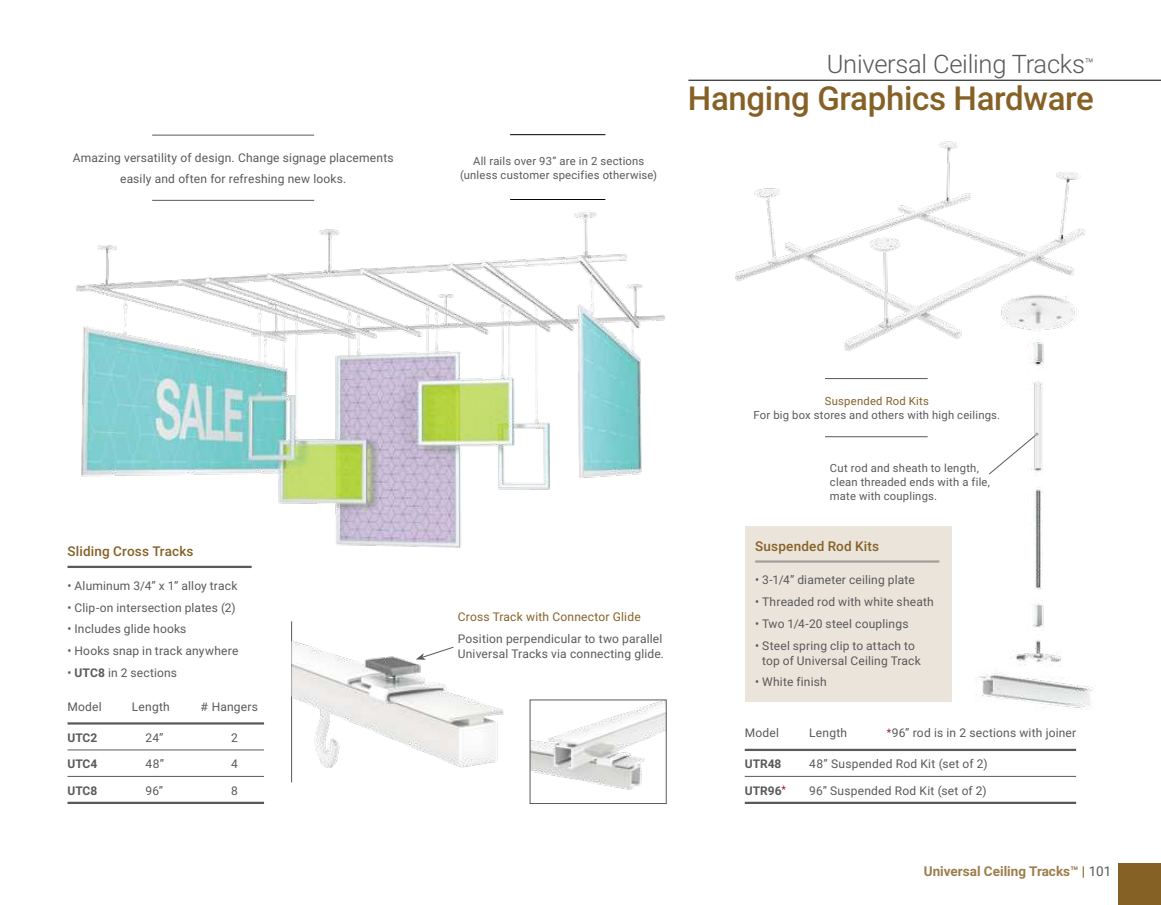
<style>
.page{position:relative;width:1161px;height:905px;background:#fff}
.page>*{position:absolute;margin:0;border:0;box-sizing:border-box;transform-origin:0 0}
.t1{font:500 33px "Roboto";letter-spacing:-.01em;color:#866126}
.t2{font:300 25.5px "Roboto";letter-spacing:-.01em;color:#58595b}
.t3{font:500 13.5px "Roboto";letter-spacing:.015em;color:#866126}
.t4{font:700 13.5px "Roboto";color:#9e7d4d}
.t5{font:12px/15px "Roboto";letter-spacing:.015em;color:#58595b;text-align:center}
.t6{font:12px "Roboto";letter-spacing:.015em;color:#866126}
.t7{font:700 12px "Roboto";color:#58595b}
.t8{font:11.25px/14.1px "Roboto";letter-spacing:.02em;color:#58595b}
.t9{font:11.25px "Roboto";letter-spacing:.02em;color:#866126}
.s1{font-weight:700}
.s2{font-size:10.5px;color:#9b1b3c}
.s3{font-weight:400;font-size:10.5px;color:#9b1b3c}
.s4{color:#866126}
.s5{font-weight:400;color:#58595b}
</style>
<div class="page">
<div style="left:745px;top:526px;width:207px;height:175px;background:#ebe4da"></div>
<div style="left:1119px;top:863px;width:42px;height:41px;background:#866126"></div>
<hr style="left:689px;top:80px;width:472px;height:1px;background:#000">
<hr style="left:68px;top:565px;width:184px;height:3px;background:#58595b">
<hr style="left:68px;top:722px;width:196px;height:2px;background:#58595b">
<hr style="left:68px;top:749px;width:196px;height:1px;background:#58595b">
<hr style="left:68px;top:776px;width:196px;height:1px;background:#58595b">
<hr style="left:68px;top:801px;width:196px;height:3px;background:#58595b">
<hr style="left:745px;top:748px;width:331px;height:3px;background:#58595b">
<hr style="left:745px;top:776px;width:331px;height:1px;background:#58595b">
<hr style="left:745px;top:801px;width:331px;height:3px;background:#58595b">
<img style="left:292px;top:638px;width:212px;height:144px">
<hr style="left:291px;top:621px;width:1px;height:161px;background:#58595b">
<img style="left:75px;top:199px;width:590px;height:349px">
<img style="left:532px;top:701px;width:133px;height:89px">
<div style="left:530px;top:699px;width:137px;height:105px;border:1px solid #58595b"></div>
<svg style="left:416px;top:646px;width:38px;height:13px"></svg>
<hr style="left:152px;top:135px;width:162px;height:1px;background:#58595b">
<hr style="left:152px;top:200px;width:162px;height:1px;background:#58595b">
<img style="left:977px;top:406px;width:117px;height:302px">
<img style="left:735px;top:141px;width:351px;height:265px">
<hr style="left:755px;top:560px;width:184px;height:2px;background:#58595b">
<hr style="left:825px;top:378px;width:103px;height:1px;background:#58595b">
<hr style="left:825px;top:436px;width:103px;height:1px;background:#58595b">
<svg style="left:988px;top:432px;width:51px;height:43px"></svg>
<hr style="left:510px;top:134px;width:95px;height:1px;background:#000">
<hr style="left:510px;top:199px;width:95px;height:1px;background:#000">
<p class="t5" style="left:73px;top:148px;width:322px;line-height:21px">Amazing versatility of design. Change signage placements easily and often for refreshing new looks.</p>
<p class="t8" style="left:460px;top:154px;width:199px;text-align:center">All rails over 93” are in 2 sections (unless customer specifies otherwise)</p>
<h2 class="t2" style="left:827px;top:54px;width:269px">Universal Ceiling Tracks<sup>™</sup></h2>
<h1 class="t1" style="left:688px;top:86px;width:407px">Hanging Graphics Hardware</h1>
<p class="t3" style="left:68px;top:546px;width:128px">Sliding Cross Tracks</p>
<p class="t5" style="left:68px;top:579px;width:172px">• Aluminum 3/4” x 1” alloy track</p>
<p class="t5" style="left:68px;top:600px;width:170px">• Clip-on intersection plates (2)</p>
<p class="t5" style="left:68px;top:622px;width:120px">• Includes glide hooks</p>
<p class="t5" style="left:68px;top:644px;width:172px">• Hooks snap in track anywhere</p>
<p class="t5" style="left:68px;top:666px;width:111px">• <span class="s1">UTC8</span> in 2 sections</p>
<p class="t5" style="left:68px;top:699px;width:36px">Model</p>
<p class="t5" style="left:132px;top:699px;width:39px">Length</p>
<p class="t5" style="left:201px;top:699px;width:59px"># Hangers</p>
<p class="t7" style="left:68px;top:732px;width:31px">UTC2</p>
<p class="t5" style="left:146px;top:730px;width:20px">24”</p>
<p class="t5" style="left:231px;top:730px;width:8px">2</p>
<p class="t7" style="left:68px;top:759px;width:31px">UTC4</p>
<p class="t5" style="left:146px;top:757px;width:20px">48”</p>
<p class="t5" style="left:231px;top:757px;width:8px">4</p>
<p class="t7" style="left:68px;top:785px;width:31px">UTC8</p>
<p class="t5" style="left:146px;top:783px;width:19px">96”</p>
<p class="t5" style="left:231px;top:783px;width:8px">8</p>
<p class="t6" style="left:458px;top:611px;width:184px">Cross Track with Connector Glide</p>
<p class="t5" style="left:458px;top:630px;width:208px;text-align:left">Position perpendicular to two parallel<br>Universal Tracks via connecting glide.</p>
<p class="t9" style="left:825px;top:396px;width:106px">Suspended Rod Kits</p>
<p class="t8" style="left:754px;top:409px;width:248px">For big box stores and others with high ceilings.</p>
<p class="t8" style="left:830px;top:461px;width:162px">Cut rod and sheath to length, clean threaded ends with a file, mate with couplings.</p>
<p class="t3" style="left:755px;top:540px;width:126px">Suspended Rod Kits</p>
<p class="t5" style="left:755px;top:573px;width:161px">• 3-1/4” diameter ceiling plate</p>
<p class="t5" style="left:755px;top:595px;width:180px">• Threaded rod with white sheath</p>
<p class="t5" style="left:755px;top:617px;width:155px">• Two 1/4-20 steel couplings</p>
<p class="t5" style="left:755px;top:638px;width:167px">• Steel spring clip to attach to top of Universal Ceiling Track</p>
<p class="t5" style="left:755px;top:675px;width:73px">• White finish</p>
<p class="t5" style="left:887px;top:726px;width:191px"><span class="s2">*</span>96” rod is in 2 sections with joiner</p>
<p class="t5" style="left:745px;top:726px;width:36px">Model</p>
<p class="t5" style="left:809px;top:726px;width:39px">Length</p>
<p class="t7" style="left:745px;top:759px;width:38px">UTR48</p>
<p class="t5" style="left:809px;top:757px;width:180px">48” Suspended Rod Kit (set of 2)</p>
<p class="t7" style="left:745px;top:785px;width:43px">UTR96<span class="s3">*</span></p>
<p class="t5" style="left:809px;top:783px;width:179px">96” Suspended Rod Kit (set of 2)</p>
<p class="t4" style="left:924px;top:865px;width:189px">Universal Ceiling Tracks™ <span class="s4">|</span> <span class="s5">101</span></p>
</div>
